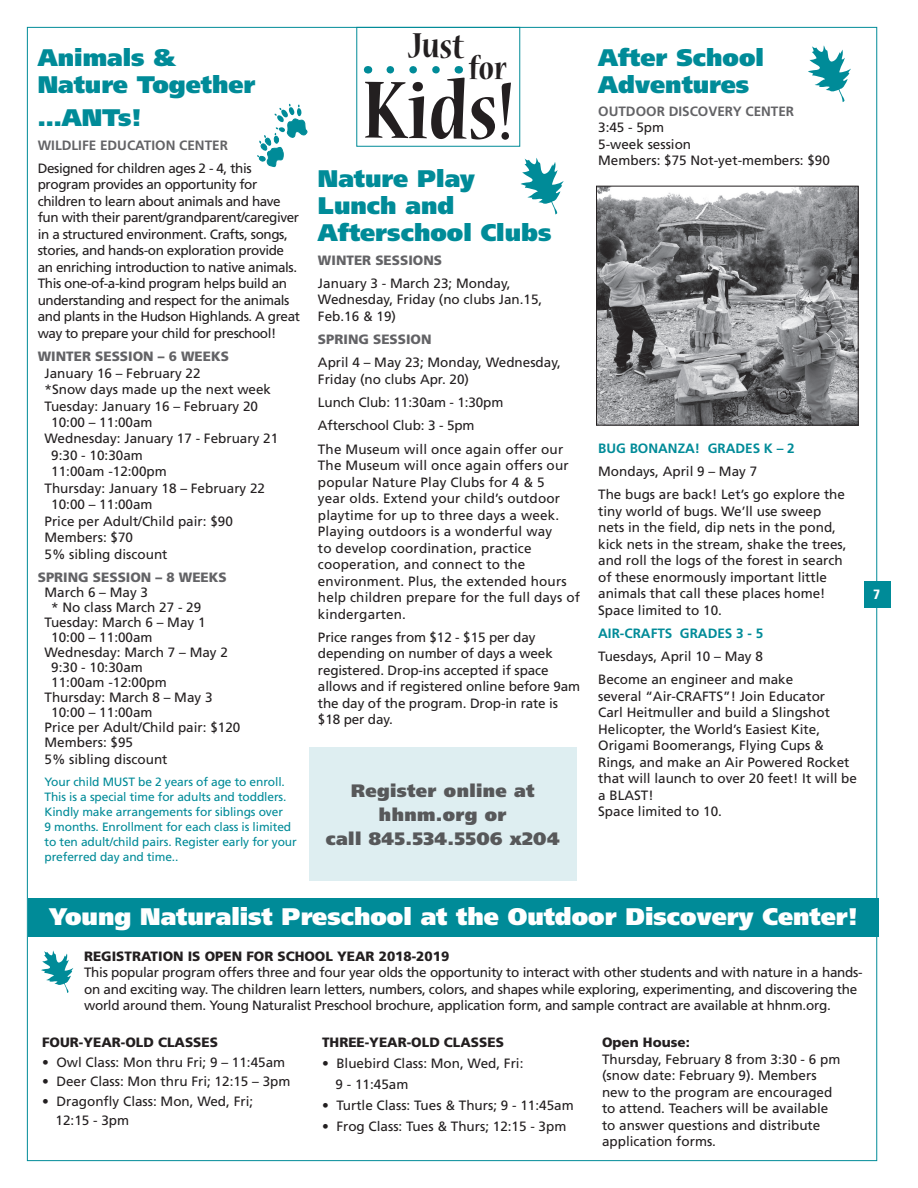
<style>
.page{position:relative;width:918px;height:1188px;background:#fff}
.page>*{position:absolute;margin:0;border:0;box-sizing:border-box;transform-origin:0 0}
.t1{font:90.3px "Nueva MM 540 200";color:#231f20}
.t2{font:38.7px "Nueva MM 540 200";color:#231f20}
.t3{font:900 24px/27px "Frutiger";color:#008b98}
.t4{font:900 24px "Frutiger";color:#fff}
.t5{font:900 18px/24px "Frutiger";letter-spacing:.02em;color:#57585a;text-align:center}
.t6{font:13.5px/16.5px "Frutiger";color:#231f20}
.t7{font:13.5px/16.5px "Frutiger";letter-spacing:-.03em;color:#231f20}
.t8{font:13.5px/16.5px "Frutiger";letter-spacing:-.02em;color:#231f20}
.t9{font:900 13.5px "Frutiger";color:#231f20}
.t10{font:900 13.5px "Frutiger";color:#636366}
.t11{font:700 13.5px "Frutiger";color:#636366}
.t12{font:700 13.5px "Frutiger";color:#008b98}
.t13{font:900 condensed 13.5px "Frutiger";color:#fff}
.t14{font:12px/15px "Frutiger";letter-spacing:-.01em;color:#008b98}
</style>
<div class="page">
<div style="left:864px;top:581px;width:27px;height:27px;background:#008b98"></div>
<div style="left:309px;top:747px;width:268px;height:134px;background:#deeef1"></div>
<div style="left:28px;top:899px;width:851px;height:38px;background:#008b98"></div>
<img style="left:598px;top:188px;width:259px;height:236px">
<div style="left:596px;top:186px;width:263px;height:240px;border:1px solid #231f20"></div>
<svg style="left:257px;top:104px;width:50px;height:63px"></svg>
<svg style="left:41px;top:950px;width:32px;height:43px"></svg>
<svg style="left:808px;top:45px;width:43px;height:57px"></svg>
<svg style="left:521px;top:158px;width:43px;height:56px"></svg>
<svg style="left:390px;top:66px;width:73px;height:8px"></svg>
<h3 class="t3" style="left:38px;top:44px;width:219px">Animals &amp;<br>Nature Together</h3>
<h3 class="t3" style="left:38px;top:104px;width:45px">…ANT</h3>
<h3 class="t3" style="left:118px;top:104px;width:25px">s!</h3>
<p class="t11" style="left:38px;top:137px;width:192px">WILDLIFE EDUCATION CENTER</p>
<p class="t7" style="left:38px;top:160px;width:264px">Designed for children ages 2 - 4, this program provides an opportunity for children to learn about animals and have fun with their parent/grandparent/caregiver in a structured environment. Crafts, songs, stories, and hands-on exploration provide an enriching introduction to native animals.<br>This one-of-a-kind program helps build an understanding and respect for the animals and plants in the Hudson Highlands. A great way to prepare your child for preschool!</p>
<p class="t10" style="left:38px;top:348px;width:75px">WINTER SESSIO</p>
<p class="t10" style="left:143px;top:348px;width:49px">N – 6 WEE</p>
<p class="t10" style="left:211px;top:348px;width:18px">KS</p>
<p class="t6" style="left:45px;top:364px;width:158px">January 16 – February 22</p>
<p class="t6" style="left:45px;top:381px;width:228px">*Snow days made up the next week</p>
<p class="t6" style="left:45px;top:397px;width:215px">Tuesday: January 16 – February 20</p>
<p class="t6" style="left:51px;top:414px;width:103px">10:00 – 11:00am</p>
<p class="t6" style="left:45px;top:430px;width:235px">Wednesday: January 17 - February 21</p>
<p class="t6" style="left:51px;top:447px;width:93px">9:30 - 10:30am</p>
<p class="t6" style="left:51px;top:463px;width:117px">11:00am -12:00pm</p>
<p class="t6" style="left:45px;top:480px;width:222px">Thursday: January 18 – February 22</p>
<p class="t6" style="left:51px;top:496px;width:103px">10:00 – 11:00am</p>
<p class="t6" style="left:45px;top:513px;width:190px">Price per Adult/Child pair: $90</p>
<p class="t6" style="left:45px;top:529px;width:90px">Members: $70</p>
<p class="t6" style="left:45px;top:546px;width:125px">5% sibling discount</p>
<p class="t10" style="left:38px;top:569px;width:73px">SPRING SESSIO</p>
<p class="t10" style="left:141px;top:569px;width:49px">N – 8 WEE</p>
<p class="t10" style="left:209px;top:569px;width:18px">KS</p>
<p class="t6" style="left:45px;top:584px;width:105px">March 6 – May 3</p>
<p class="t6" style="left:51px;top:599px;width:152px">* No class March 27 - 29</p>
<p class="t6" style="left:45px;top:614px;width:163px">Tuesday: March 6 – May 1</p>
<p class="t6" style="left:51px;top:629px;width:103px">10:00 – 11:00am</p>
<p class="t6" style="left:45px;top:644px;width:185px">Wednesday: March 7 – May 2</p>
<p class="t6" style="left:51px;top:659px;width:93px">9:30 - 10:30am</p>
<p class="t6" style="left:51px;top:674px;width:117px">11:00am -12:00pm</p>
<p class="t6" style="left:45px;top:689px;width:170px">Thursday: March 8 – May 3</p>
<p class="t6" style="left:51px;top:704px;width:103px">10:00 – 11:00am</p>
<p class="t6" style="left:45px;top:719px;width:197px">Price per Adult/Child pair: $120</p>
<p class="t6" style="left:45px;top:734px;width:90px">Members: $95</p>
<p class="t6" style="left:45px;top:751px;width:125px">5% sibling discount</p>
<p class="t14" style="left:45px;top:774px;width:254px">Your child MUST be 2 years of age to enroll.<br>This is a special time for adults and toddlers.<br>Kindly make arrangements for siblings over<br>9 months. Enrollment for each class is limited to ten adult/child pairs. Register early for your preferred day and time..</p>
<h2 class="t2" style="left:409px;top:28px;width:58px;rotate:1deg">Just</h2>
<h1 class="t1" style="left:363px;top:69px;width:153px;rotate:1deg">Kids!</h1>
<h3 class="t3" style="left:318px;top:165px;width:235px">Nature Play<br>Lunch and<br>Afterschool Clubs</h3>
<p class="t10" style="left:318px;top:252px;width:75px">WINTER SESSIO</p>
<p class="t10" style="left:423px;top:252px;width:19px">NS</p>
<p class="t6" style="left:318px;top:275px;width:226px">January 3 - March 23; Monday,<br>Wednesday, Friday (no clubs Jan.15,<br>Feb.16 &amp; 19)</p>
<p class="t10" style="left:318px;top:331px;width:73px">SPRING SESSIO</p>
<p class="t10" style="left:421px;top:331px;width:12px">N</p>
<p class="t6" style="left:318px;top:354px;width:244px">April 4 – May 23; Monday, Wednesday,<br>Friday (no clubs Apr. 20)</p>
<p class="t6" style="left:318px;top:391px;width:247px;line-height:23.2px">Lunch Club: 11:30am - 1:30pm<br>Afterschool Club: 3 - 5pm<br>The Museum will once again offer our</p>
<p class="t6" style="left:318px;top:457px;width:264px">The Museum will once again offers our popular Nature Play Clubs for 4 &amp; 5<br>year olds. Extend your child’s outdoor playtime for up to three days a week.<br>Playing outdoors is a wonderful way<br>to develop coordination, practice cooperation, and connect to the environment. Plus, the extended hours help children prepare for the full days of kindergarten.</p>
<p class="t6" style="left:318px;top:629px;width:264px">Price ranges from $12 - $15 per day depending on number of days a week registered. Drop-ins accepted if space allows and if registered online before 9am the day of the program. Drop-in rate is $18 per day.</p>
<h3 class="t5" style="left:326px;top:779px;width:235px">Register online at hhnm.org or<br>call 845.534.5506 x204</h3>
<h3 class="t3" style="left:598px;top:44px;width:167px">After School<br>Adventures</h3>
<p class="t11" style="left:598px;top:103px;width:39px">OUTDOO</p>
<p class="t11" style="left:657px;top:103px;width:36px">R DISCOV</p>
<p class="t11" style="left:717px;top:103px;width:78px">ERY CENTER</p>
<p class="t6" style="left:598px;top:119px;width:233px">3:45 - 5pm<br>5-week session<br>Members: $75 Not-yet-members: $90</p>
<p class="t12" style="left:598px;top:440px;width:198px">BUG BONANZA! GRADES K – 2</p>
<p class="t6" style="left:598px;top:459px;width:248px;line-height:23.2px">Mondays, April 9 – May 7<br>The bugs are back! Let’s go explore the</p>
<p class="t6" style="left:598px;top:502px;width:250px">tiny world of bugs. We’ll use sweep nets in the field, dip nets in the pond, kick nets in the stream, shake the trees, and roll the logs of the forest in search of these enormously important little animals that call these places home!<br>Space limited to 10.</p>
<p class="t12" style="left:598px;top:625px;width:167px">AIR-CRAFTS GRADES 3 - 5</p>
<p class="t6" style="left:598px;top:645px;width:197px;line-height:23.2px">Tuesdays, April 10 – May 8<br>Become an engineer and make</p>
<p class="t6" style="left:598px;top:688px;width:260px">several “Air-CRAFTS”! Join Educator<br>Carl Heitmuller and build a Slingshot<br>Helicopter, the World’s Easiest Kite,<br>Origami Boomerangs, Flying Cups &amp;<br>Rings, and make an Air Powered Rocket that will launch to over 20 feet! It will be a BLAST!<br>Space limited to 10.</p>
<p class="t13" style="left:873px;top:586px;width:9px">7</p>
<h3 class="t4" style="left:49px;top:902px;width:810px">Young Naturalist Preschool at the Outdoor Discovery Center!</h3>
<p class="t9" style="left:84px;top:948px;width:9px">REGIST</p>
<p class="t9" style="left:132px;top:948px;width:319px">RATION IS OPEN FOR SCHOOL YEAR 2018-2019</p>
<p class="t8" style="left:84px;top:964px;width:780px">This popular program offers three and four year olds the opportunity to interact with other students and with nature in a hands&shy;on and exciting way. The children learn letters, numbers, colors, and shapes while exploring, experimenting, and discovering the world around them. Young Naturalist Preschool brochure, application form, and sample contract are available at hhnm.org.</p>
<p class="t9" style="left:42px;top:1034px;width:152px">FOU R-YEAR-OLD CLASSES</p>
<p class="t6" style="left:42px;top:1054px;width:245px">• Owl Class: Mon thru Fri; 9 – 11:45am</p>
<p class="t6" style="left:42px;top:1073px;width:250px">• Deer Class: Mon thru Fri; 12:15 – 3pm</p>
<p class="t6" style="left:56px;top:1091px;width:199px;line-height:19.5px;text-indent:-14px">• Dragonfly Class: Mon, Wed, Fri;<br>12:15 - 3pm</p>
<p class="t9" style="left:322px;top:1034px;width:158px">THREE-YEAR-OLD CLASSES</p>
<p class="t6" style="left:336px;top:1053px;width:189px;line-height:21px;text-indent:-14px">• Bluebird Class: Mon, Wed, Fri:<br>9 - 11:45am</p>
<p class="t6" style="left:322px;top:1097px;width:253px">• Turtle Class: Tues &amp; Thurs; 9 - 11:45am</p>
<p class="t6" style="left:322px;top:1118px;width:246px">• Frog Class: Tues &amp; Thurs; 12:15 - 3pm</p>
<p class="t9" style="left:602px;top:1034px;width:89px">OPEN HOUSE:</p>
<p class="t6" style="left:602px;top:1051px;width:240px">Thursday, February 8 from 3:30 - 6 pm (snow date: February 9). Members new to the program are encouraged to attend. Teachers will be available to answer questions and distribute application forms.</p>
</div>
